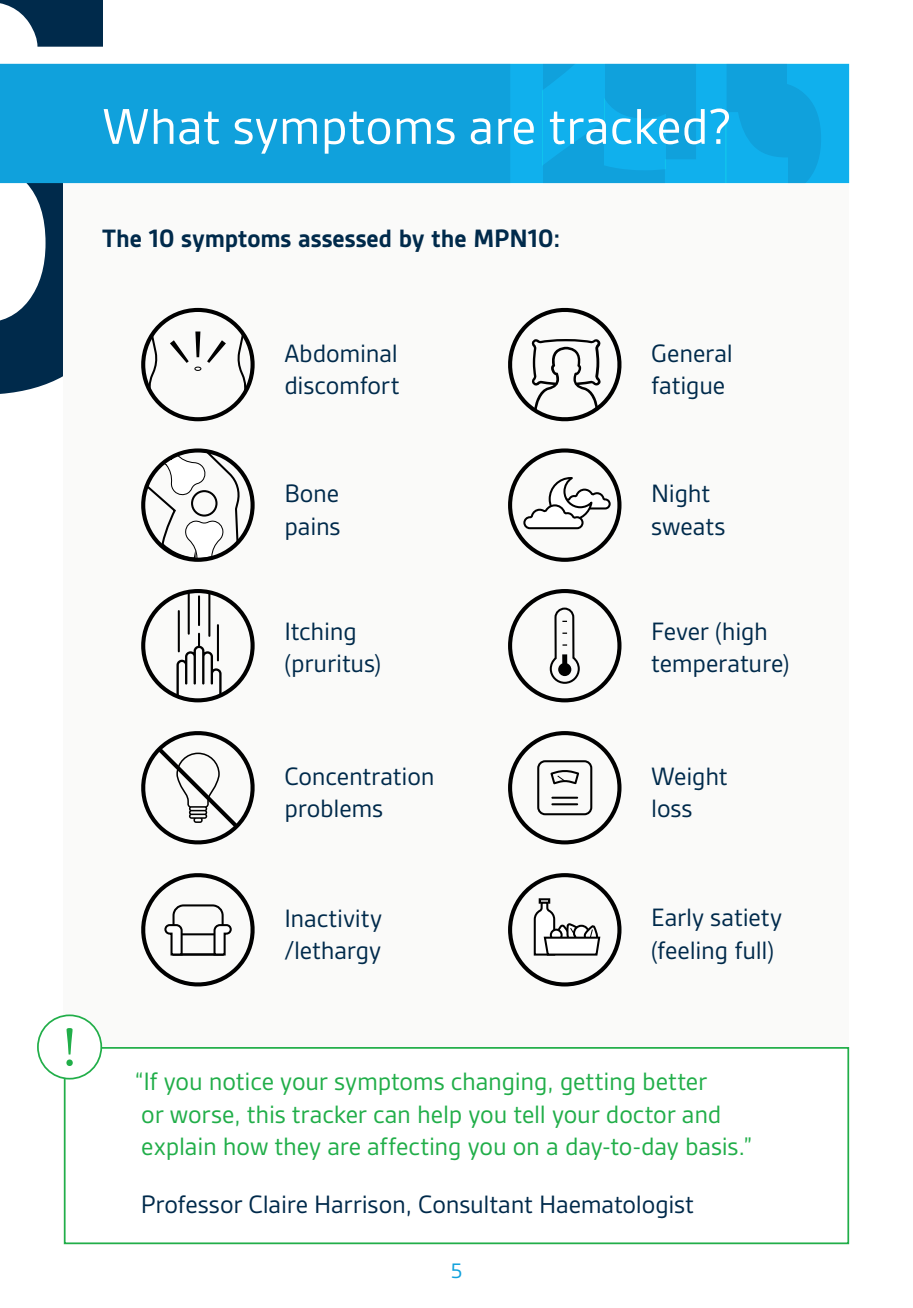
<style>
.page{position:relative;width:913px;height:1308px;background:#fff}
.page>*{position:absolute;margin:0;border:0;box-sizing:border-box;transform-origin:0 0}
.t1{font:54px "Gesta";color:#fff}
.t2{font:27px/32.4px "Gesta";letter-spacing:-.01em;color:#002a4b}
.t3{font:27px/32.4px "Gesta";letter-spacing:-.01em;color:#21ae49}
.t4{font:700 27px "Gesta";letter-spacing:-.005em;color:#002a4b}
.t5{font:22.5px "Gesta";color:#10a1dc}
</style>
<div class="page">
<svg style="left:0;top:0;width:102px;height:394px"></svg>
<div style="left:64px;top:64px;width:784px;height:1180px;background:#fafaf9"></div>
<div style="left:0;top:64px;width:848px;height:119px;background:#10a1dc"></div>
<div style="left:64px;top:1047px;width:784px;height:197px;background:#fff;border:2px solid #21ae49"></div>
<div style="left:38px;top:1015px;width:63px;height:63px;background:#fff;border-radius:50%"></div>
<div style="left:37px;top:1014px;width:65px;height:65px;border:2px solid #21ae49;border-radius:50%"></div>
<svg style="left:66px;top:1028px;width:7px;height:38px"></svg>
<svg style="left:207px;top:340px;width:19px;height:23px"></svg>
<svg style="left:170px;top:331px;width:31px;height:40px"></svg>
<svg style="left:146px;top:325px;width:11px;height:76px"></svg>
<svg style="left:237px;top:323px;width:11px;height:78px"></svg>
<div style="left:141px;top:308px;width:113px;height:113px;border:4px solid #000;border-radius:50%"></div>
<svg style="left:145px;top:450px;width:95px;height:112px"></svg>
<div style="left:191px;top:490px;width:26px;height:26px;border:2px solid #000;border-radius:50%"></div>
<div style="left:141px;top:448px;width:113px;height:114px;border:4px solid #000;border-radius:50%"></div>
<hr style="left:178px;top:611px;width:2px;height:40px;background:#000">
<hr style="left:188px;top:591px;width:2px;height:42px;background:#000">
<hr style="left:198px;top:596px;width:2px;height:29px;background:#000">
<hr style="left:208px;top:593px;width:2px;height:43px;background:#000">
<hr style="left:217px;top:625px;width:2px;height:35px;background:#000">
<svg style="left:176px;top:633px;width:45px;height:67px"></svg>
<div style="left:141px;top:589px;width:113px;height:113px;border:4px solid #000;border-radius:50%"></div>
<svg style="left:141px;top:731px;width:113px;height:113px"></svg>
<svg style="left:141px;top:873px;width:113px;height:113px"></svg>
<svg style="left:508px;top:308px;width:113px;height:113px"></svg>
<div style="left:508px;top:448px;width:113px;height:114px;border:4px solid #000;border-radius:50%"></div>
<svg style="left:523px;top:476px;width:88px;height:54px"></svg>
<div style="left:508px;top:589px;width:113px;height:113px;border:4px solid #000;border-radius:50%"></div>
<svg style="left:548px;top:589px;width:32px;height:95px"></svg>
<div style="left:508px;top:731px;width:113px;height:113px;border:4px solid #000;border-radius:50%"></div>
<div style="left:537px;top:760px;width:55px;height:55px;border:2px solid #000;border-radius:7px"></div>
<hr style="left:552px;top:803px;width:25px;height:2px;background:#000">
<hr style="left:552px;top:796px;width:25px;height:2px;background:#000">
<svg style="left:550px;top:770px;width:29px;height:15px"></svg>
<svg style="left:532px;top:879px;width:69px;height:107px"></svg>
<div style="left:508px;top:873px;width:113px;height:113px;border:4px solid #000;border-radius:50%"></div>
<svg style="left:510px;top:64px;width:338px;height:119px"></svg>
<h1 class="t1" style="left:102px;top:96px;width:630px">What symptoms are tracked?</h1>
<p class="t4" style="left:102px;top:223px;width:459px">The 10 symptoms assessed by the MPN10:</p>
<p class="t2" style="left:284px;top:336px;width:117px">Abdominal discomfort</p>
<p class="t2" style="left:284px;top:477px;width:58px">Bone pains</p>
<p class="t2" style="left:284px;top:615px;width:98px">Itching (pruritus)</p>
<p class="t2" style="left:284px;top:759px;width:152px">Concentration problems</p>
<p class="t2" style="left:284px;top:901px;width:99px">Inactivity /lethargy</p>
<p class="t2" style="left:651px;top:336px;width:83px">General fatigue</p>
<p class="t2" style="left:651px;top:477px;width:76px">Night sweats</p>
<p class="t2" style="left:651px;top:615px;width:139px">Fever (high temperature)</p>
<p class="t2" style="left:651px;top:759px;width:78px">Weight loss</p>
<p class="t2" style="left:651px;top:901px;width:132px">Early satiety (feeling full)</p>
<p class="t3" style="left:135px;top:1065px;width:618px">“If you notice your symptoms changing, getting better<br>or worse, this tracker can help you tell your doctor and explain how they are affecting you on a day-to-day basis.”</p>
<p class="t2" style="left:141px;top:1187px;width:554px">Professor Claire Harrison, Consultant Haematologist</p>
<p class="t5" style="left:450px;top:1258px;width:13px">5</p>
</div>
